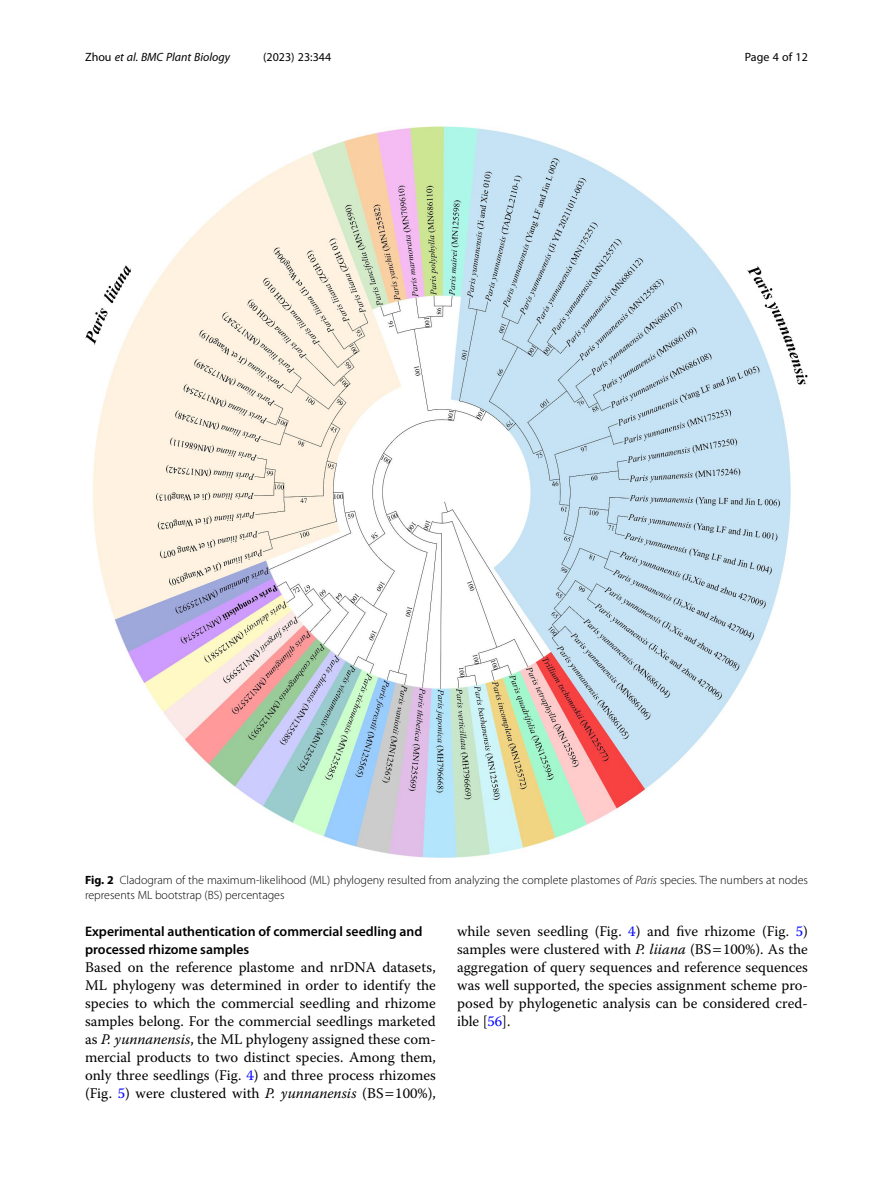
<style>
.page{position:relative;width:893px;height:1191px;background:#fff}
.page>*{position:absolute;margin:0;border:0;box-sizing:border-box;transform-origin:0 0}
.Body_Text{font:14.7px/18px "Warnock Pro";color:#000;text-align:justify}
.Head_2{font:600 13.8px/18px "Myriad Pro";color:#000}
.Figure_Caption{font:300 12px/15px "Myriad Pro";color:#000}
.t1{font:italic 12px "Myriad Pro";color:#000}
.t2{font:12px "Myriad Pro";color:#000}
.s1{font-style:normal}
.s2{font-weight:700}
.s3{font-style:italic}
.s4{color:#00f}
</style>
<div class="page">
<img style="left:85px;top:126px;width:723px;height:731px">
<p class="t1" style="left:85px;top:50px;width:147px"><span class="s1">Zhou</span> et al. BMC Plant Biology</p>
<p class="t2" style="left:263px;top:50px;width:70px">(2023) 23:344</p>
<p class="t2" style="left:745px;top:50px;width:65px">Page 4 of 12</p>
<p class="Figure_Caption" style="left:85px;top:873px;width:724px"><span class="s2">Fig. 2</span> Cladogram of the maximum-likelihood (ML) phylogeny resulted from analyzing the complete plastomes of <span class="s3">Paris</span> species. The numbers at nodes represents ML bootstrap (BS) percentages</p>
<p class="Head_2" style="left:85px;top:922px;width:339px">Experimental authentication of commercial seedling and processed rhizome samples</p>
<p class="Body_Text" style="left:85px;top:958px;width:352px">Based on the reference plastome and nrDNA datasets, ML phylogeny was determined in order to identify the species to which the commercial seedling and rhizome samples belong. For the commercial seedlings marketed as <span class="s3">P. yunnanensis</span>, the ML phylogeny assigned these com&shy;mercial products to two distinct species. Among them, only three seedlings (Fig. <span class="s4">4</span>) and three process rhizomes (Fig. <span class="s4">5</span>) were clustered with <span class="s3">P. yunnanensis</span> (BS 100%),</p>
<p class="Body_Text" style="left:457px;top:922px;width:352px">while seven seedling (Fig. <span class="s4">4</span>) and five rhizome (Fig. <span class="s4">5</span>) samples were clustered with <span class="s3">P. liiana</span> (BS 100%). As the aggregation of query sequences and reference sequences was well supported, the species assignment scheme pro&shy;posed by phylogenetic analysis can be considered cred&shy;ible [<span class="s4">56</span>].</p>
</div>
